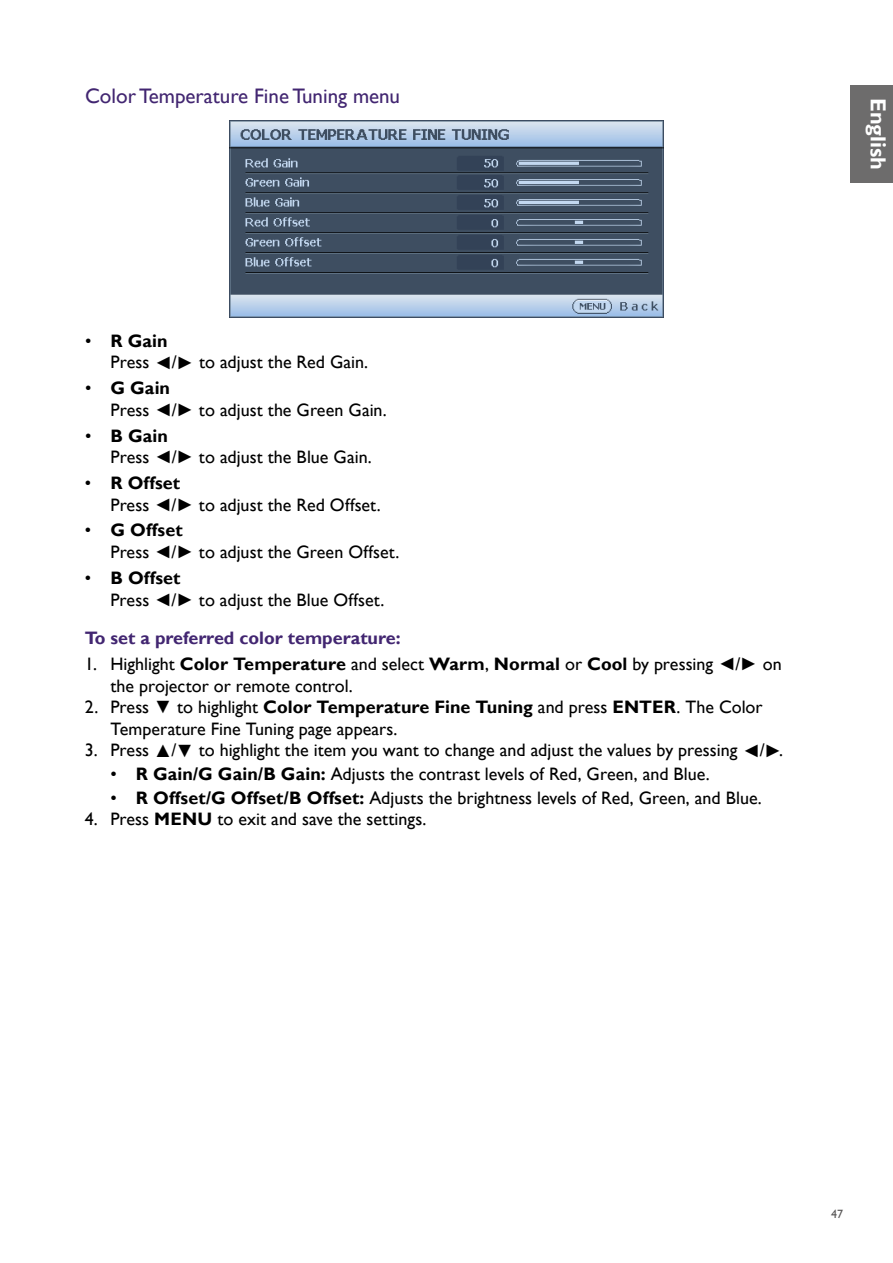
<style>
.page{position:relative;width:893px;height:1263px;background:#fff}
.page>*{position:absolute;margin:0;border:0;box-sizing:border-box;transform-origin:0 0}
.t1{font:700 21.75px "Gill Sans";color:#fff}
.t2{font:21px "Gill Sans";color:#422671}
.t3{font:18px/21.6px "Gill Sans";color:#000}
.t4{font:700 18px "Gill Sans";color:#422671}
.t5{font:12px "Gill Sans";color:#595757}
.s1{font-weight:700}
.s2{font-family:"Arial"}
</style>
<div class="page">
<div style="left:850px;top:85px;width:43px;height:97px;background:#6d6c6c"></div>
<img style="left:229px;top:121px;width:435px;height:196px">
<p class="t2" style="left:85px;top:83px;width:316px">Color Temperature Fine Tuning menu</p>
<p class="t3" style="left:111px;top:330px;width:259px;text-indent:-26px">• <span class="s1">R Gain<br></span>Press <span class="s2">◄</span>/<span class="s2">►</span> to adjust the Red Gain.</p>
<p class="t3" style="left:111px;top:378px;width:278px;text-indent:-26px">• <span class="s1">G Gain<br></span>Press <span class="s2">◄</span>/<span class="s2">►</span> to adjust the Green Gain.</p>
<p class="t3" style="left:111px;top:425px;width:263px;text-indent:-26px">• <span class="s1">B Gain<br></span>Press <span class="s2">◄</span>/<span class="s2">►</span> to adjust the Blue Gain.</p>
<p class="t3" style="left:110px;top:472px;width:272px;text-indent:-26px">• <span class="s1">R Offset<br></span>Press <span class="s2">◄</span>/<span class="s2">►</span> to adjust the Red Offset.</p>
<p class="t3" style="left:110px;top:520px;width:290px;text-indent:-26px">• <span class="s1">G Offset<br></span>Press <span class="s2">◄</span>/<span class="s2">►</span> to adjust the Green Offset.</p>
<p class="t3" style="left:110px;top:567px;width:275px;text-indent:-26px">• <span class="s1">B Offset<br></span>Press <span class="s2">◄</span>/<span class="s2">►</span> to adjust the Blue Offset.</p>
<p class="t4" style="left:85px;top:627px;width:317px">To set a preferred color temperature:</p>
<p class="t3" style="left:110px;top:653px;width:673px;text-indent:-26px">1. Highlight <span class="s1">Color Temperature</span> and select <span class="s1">Warm</span>, <span class="s1">Normal</span> or <span class="s1">Cool</span> by pressing <span class="s2">◄</span>/<span class="s2">►</span> on the projector or remote control.</p>
<p class="t3" style="left:110px;top:697px;width:654px;text-indent:-26px">2. Press <span class="s2">▼</span> to highlight <span class="s1">Color Temperature Fine Tuning</span> and press <span class="s1">ENTER</span>. The Color<br>Temperature Fine Tuning page appears.</p>
<p class="t3" style="left:85px;top:740px;width:700px">3. Press <span class="s2">▲</span>/<span class="s2">▼</span> to highlight the item you want to change and adjust the values by pressing <span class="s2">◄</span>/<span class="s2">►</span>.</p>
<p class="t3" style="left:110px;top:763px;width:601px">• <span class="s1">R Gain/G Gain/B Gain:</span> Adjusts the contrast levels of Red, Green, and Blue.</p>
<p class="t3" style="left:110px;top:787px;width:653px">• <span class="s1">R Offset/G Offset/B Offset:</span> Adjusts the brightness levels of Red, Green, and Blue.</p>
<p class="t3" style="left:85px;top:809px;width:343px">4. Press <span class="s1">MENU</span> to exit and save the settings.</p>
<p class="t1" style="left:891px;top:98px;width:74px;rotate:90deg">English</p>
<p class="t5" style="left:831px;top:1207px;width:13px">47</p>
</div>
